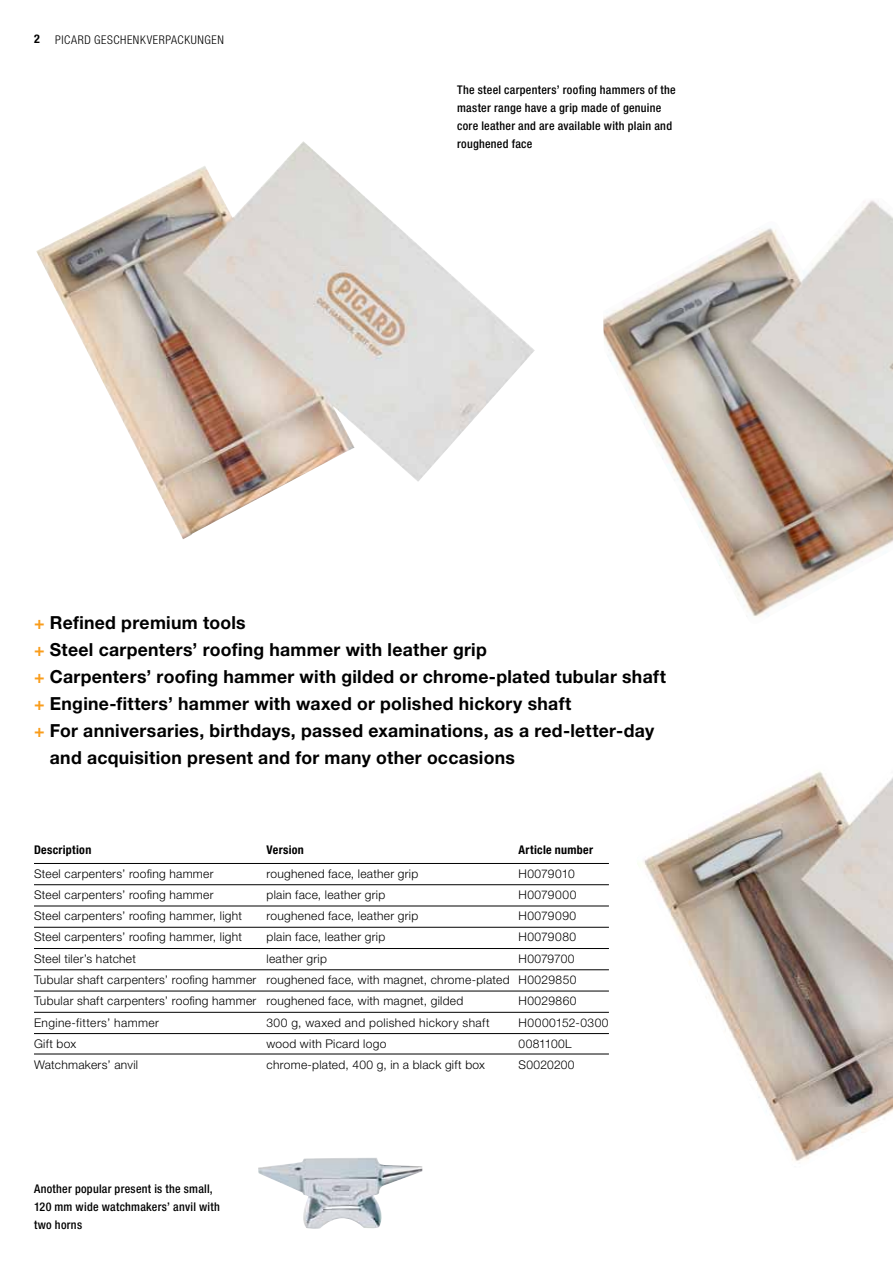
<style>
.page{position:relative;width:893px;height:1263px;background:#fff}
.page>*{position:absolute;margin:0;border:0;box-sizing:border-box;transform-origin:0 0}
.t1{font:700 18px "Helvetica Neue";letter-spacing:.015em;color:#000}
.t2{font:300 12px/21.3px "Helvetica Neue";letter-spacing:.025em;color:#000}
.t3{font:500 condensed 12px/18px "Helvetica Neue";letter-spacing:.025em;color:#000}
.t4{font:700 condensed 12px "Helvetica Neue";letter-spacing:.025em;color:#000}
.t5{font:300 condensed 12px "Helvetica Neue";letter-spacing:.05em;color:#000}
.t6{font:300 12px "Helvetica Neue";letter-spacing:.005em;color:#000}
.t7{font:300 12px "Helvetica Neue";letter-spacing:.045em;color:#000}
.s1{color:#f99d1c}
</style>
<div class="page">
<img style="left:36px;top:141px;width:499px;height:398px">
<img style="left:637px;top:771px;width:256px;height:390px">
<img style="left:603px;top:200px;width:290px;height:417px">
<hr style="left:34px;top:884px;width:575px;height:1px;background:#000">
<hr style="left:34px;top:863px;width:575px;height:1px;background:#000">
<hr style="left:34px;top:906px;width:575px;height:1px;background:#000">
<hr style="left:34px;top:927px;width:575px;height:1px;background:#000">
<hr style="left:34px;top:948px;width:575px;height:1px;background:#000">
<hr style="left:34px;top:969px;width:575px;height:1px;background:#000">
<hr style="left:34px;top:991px;width:575px;height:1px;background:#000">
<hr style="left:34px;top:1012px;width:575px;height:1px;background:#000">
<hr style="left:34px;top:1033px;width:575px;height:1px;background:#000">
<hr style="left:34px;top:1054px;width:575px;height:1px;background:#000">
<img style="left:258px;top:1158px;width:164px;height:71px">
<p class="t4" style="left:34px;top:32px;width:7px">2</p>
<p class="t5" style="left:55px;top:32px;width:111px">PICARD GESCHENKVERPAC</p>
<p class="t5" style="left:184px;top:32px;width:41px">KUNGEN</p>
<p class="t3" style="left:457px;top:81px;width:220px">The steel carpenters’ roofing hammers of the master range have a grip made of genuine core leather and are available with plain and roughened face</p>
<h1 class="t1" style="left:34px;top:611px;width:213px"><span class="s1">+</span> Refined premium tools</h1>
<h1 class="t1" style="left:34px;top:638px;width:454px"><span class="s1">+</span> Steel carpenters’ roofing hammer with leather grip</h1>
<h1 class="t1" style="left:34px;top:665px;width:633px"><span class="s1">+</span> Carpenters’ roofing hammer with gilded or chrome-plated tubular shaft</h1>
<h1 class="t1" style="left:34px;top:692px;width:539px"><span class="s1">+</span> Engine-fitters’ hammer with waxed or polished hickory shaft</h1>
<h1 class="t1" style="left:34px;top:719px;width:622px"><span class="s1">+</span> For anniversaries, birthdays, passed examinations, as a red-letter-day</h1>
<h1 class="t1" style="left:50px;top:746px;width:467px">and acquisition present and for many other occasions</h1>
<p class="t4" style="left:34px;top:842px;width:59px">Description</p>
<p class="t4" style="left:267px;top:842px;width:39px">Version</p>
<p class="t4" style="left:519px;top:842px;width:76px">Article number</p>
<p class="t2" style="left:34px;top:862px;width:181px">Steel carpenters’ roofing hammer</p>
<p class="t2" style="left:267px;top:862px;width:153px">roughened face, leather grip</p>
<p class="t6" style="left:519px;top:866px;width:58px">H0079010</p>
<p class="t2" style="left:34px;top:884px;width:181px">Steel carpenters’ roofing hammer</p>
<p class="t2" style="left:267px;top:884px;width:120px">plain face, leather grip</p>
<p class="t7" style="left:519px;top:887px;width:59px">H0079000</p>
<p class="t2" style="left:34px;top:905px;width:209px">Steel carpenters’ roofing hammer, light</p>
<p class="t2" style="left:267px;top:905px;width:153px">roughened face, leather grip</p>
<p class="t2" style="left:519px;top:905px;width:59px">H0079090</p>
<p class="t2" style="left:34px;top:926px;width:209px">Steel carpenters’ roofing hammer, light</p>
<p class="t2" style="left:267px;top:926px;width:120px">plain face, leather grip</p>
<p class="t2" style="left:519px;top:926px;width:59px">H0079080</p>
<p class="t2" style="left:34px;top:947px;width:103px">Steel tiler’s hatchet</p>
<p class="t2" style="left:267px;top:947px;width:62px">leather grip</p>
<p class="t2" style="left:34px;top:947px;width:544px;text-indent:484px">H0079700<br>Tubular shaft carpenters’ roofing hammer roughened face, with magnet, chrome-plated H0029850<br>Tubular shaft carpenters’ roofing hammer roughened face, with magnet, gilded</p>
<p class="t2" style="left:519px;top:990px;width:60px">H0029860</p>
<p class="t2" style="left:34px;top:1011px;width:127px">Engine-fitters’ hammer</p>
<p class="t2" style="left:267px;top:1011px;width:225px">300 g, waxed and polished hickory shaft</p>
<p class="t2" style="left:519px;top:1011px;width:92px">H0000152-0300</p>
<p class="t2" style="left:34px;top:1032px;width:44px">Gift box</p>
<p class="t2" style="left:267px;top:1032px;width:121px">wood with Picard logo</p>
<p class="t2" style="left:519px;top:1032px;width:55px">0081100L</p>
<p class="t2" style="left:34px;top:1054px;width:106px">Watchmakers’ anvil</p>
<p class="t2" style="left:267px;top:1054px;width:240px">chrome-plated, 400 g, in a black gift box S</p>
<p class="t2" style="left:526px;top:1054px;width:50px">0020200</p>
<p class="t3" style="left:34px;top:1179px;width:188px">Another popular present is the small,<br>120 mm wide watchmakers’ anvil with two horns</p>
</div>
